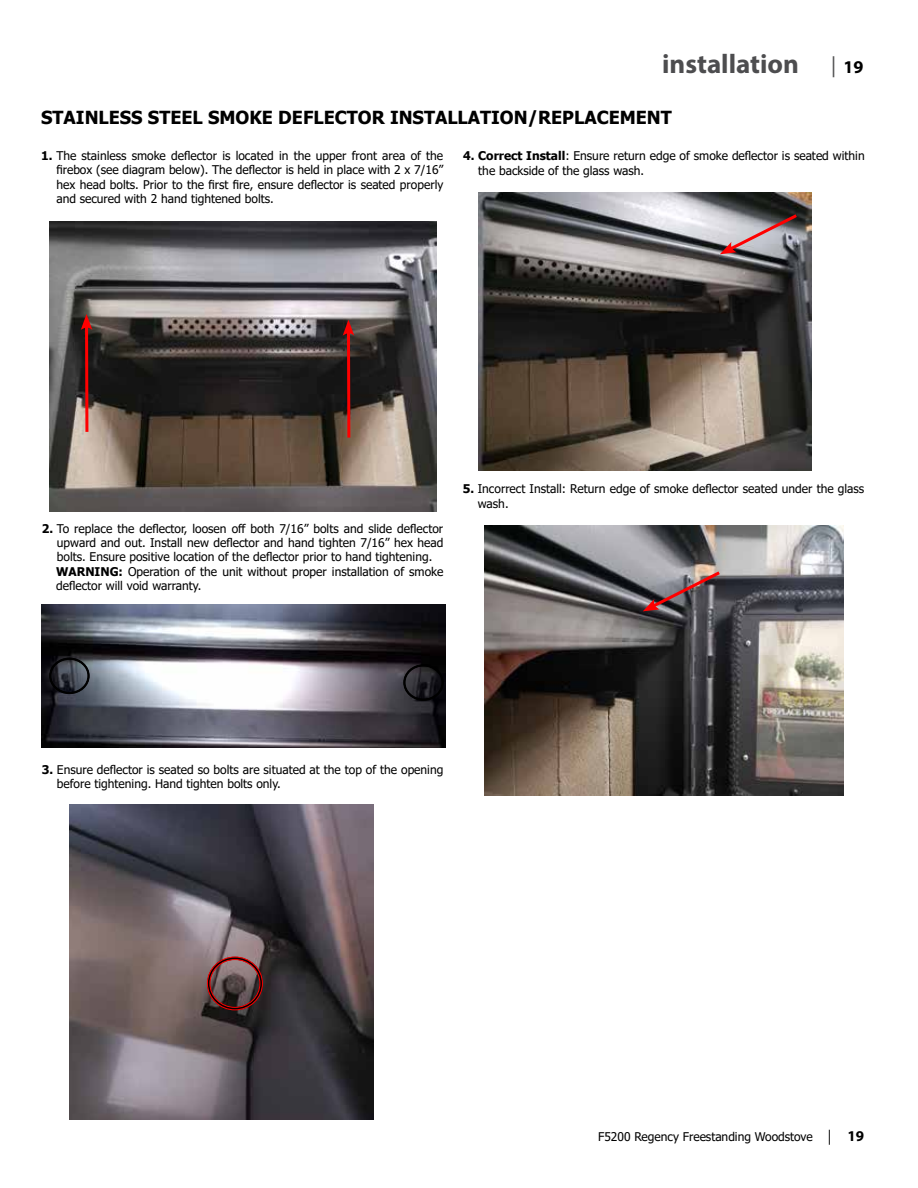
<style>
.page{position:relative;width:918px;height:1188px;background:#fff}
.page>*{position:absolute;margin:0;border:0;box-sizing:border-box;transform-origin:0 0}
.t1{font:700 27px "Myriad Pro";color:#4d4d4f}
.t2{font:700 18px "Tahoma";color:#000}
.t3{font:12px/14.4px "Tahoma";color:#000}
.s1{font-weight:400;font-size:21px}
.s2{font-size:18px;color:#000}
.s3{font-weight:700}
.s4{font-family:"Myriad Pro";font-size:15px}
.s5{font-family:"Myriad Pro";font-weight:700;font-size:15px}
</style>
<div class="page">
<img style="left:479px;top:193px;width:333px;height:277px">
<img style="left:49px;top:221px;width:387px;height:290px">
<img style="left:484px;top:526px;width:360px;height:270px">
<hr style="left:347px;top:330px;width:3px;height:108px;background:#f00">
<svg style="left:343px;top:320px;width:11px;height:16px"></svg>
<hr style="left:85px;top:324px;width:3px;height:108px;background:#f00">
<svg style="left:81px;top:314px;width:11px;height:16px"></svg>
<img style="left:42px;top:604px;width:404px;height:144px">
<img style="left:69px;top:804px;width:304px;height:315px">
<div style="left:50px;top:658px;width:39px;height:36px;border:2px solid #000;border-radius:50%"></div>
<div style="left:50px;top:658px;width:39px;height:36px;border:1px solid #000;border-radius:50%"></div>
<div style="left:51px;top:659px;width:37px;height:34px;border:1px solid #000;border-radius:50%"></div>
<div style="left:404px;top:665px;width:39px;height:35px;border:2px solid #000;border-radius:50%"></div>
<div style="left:404px;top:665px;width:39px;height:35px;border:1px solid #000;border-radius:50%"></div>
<div style="left:405px;top:666px;width:37px;height:33px;border:1px solid #000;border-radius:50%"></div>
<div style="left:207px;top:957px;width:56px;height:53px;border:3px solid #000;border-radius:50%"></div>
<div style="left:207px;top:957px;width:56px;height:53px;border:1px solid #f00;border-radius:50%"></div>
<div style="left:210px;top:959px;width:50px;height:49px;border:1px solid #f00;border-radius:50%"></div>
<svg style="left:720px;top:212px;width:80px;height:42px;background:#a28e93"></svg>
<svg style="left:643px;top:569px;width:80px;height:42px;background:#816a6e"></svg>
<h1 class="t1" style="left:662px;top:46px;width:203px">installation <span class="s1">|</span> <span class="s2">19</span></h1>
<h2 class="t2" style="left:41px;top:105px;width:632px">STAINLESS STEEL SMOKE DEFLECTOR INSTALLATION/REPLACEMENT</h2>
<p class="t3" style="left:56px;top:149px;width:389px;text-align:justify;text-indent:-15px"><span class="s3">1.</span> The stainless smoke deflector is located in the upper front area of the firebox (see diagram below). The deflector is held in place with 2 x 7/16” hex head bolts. Prior to the first fire, ensure deflector is seated properly and secured with 2 hand tightened bolts.</p>
<p class="t3" style="left:478px;top:149px;width:388px;text-indent:-15px"><span class="s3">4. Correct Install</span>: Ensure return edge of smoke deflector is seated within the backside of the glass wash.</p>
<p class="t3" style="left:56px;top:522px;width:389px;text-indent:-14px"><span class="s3">2.</span> To replace the deflector, loosen off both 7/16” bolts and slide deflector upward and out. Install new deflector and hand tighten 7/16” hex head bolts. Ensure positive location of the deflector prior to hand tightening.<br><span class="s3">WARNING:</span> Operation of the unit without proper installation of smoke deflector will void warranty.</p>
<p class="t3" style="left:478px;top:482px;width:388px;text-indent:-15px"><span class="s3">5.</span> Incorrect Install: Return edge of smoke deflector seated under the glass wash.</p>
<p class="t3" style="left:57px;top:763px;width:388px;text-indent:-15px"><span class="s3">3.</span> Ensure deflector is seated so bolts are situated at the top of the opening before tightening. Hand tighten bolts only.</p>
<p class="t3" style="left:598px;top:1130px;width:267px">F5200 Regency Freestanding Woodstove <span class="s4">|</span> <span class="s5">19</span></p>
</div>
